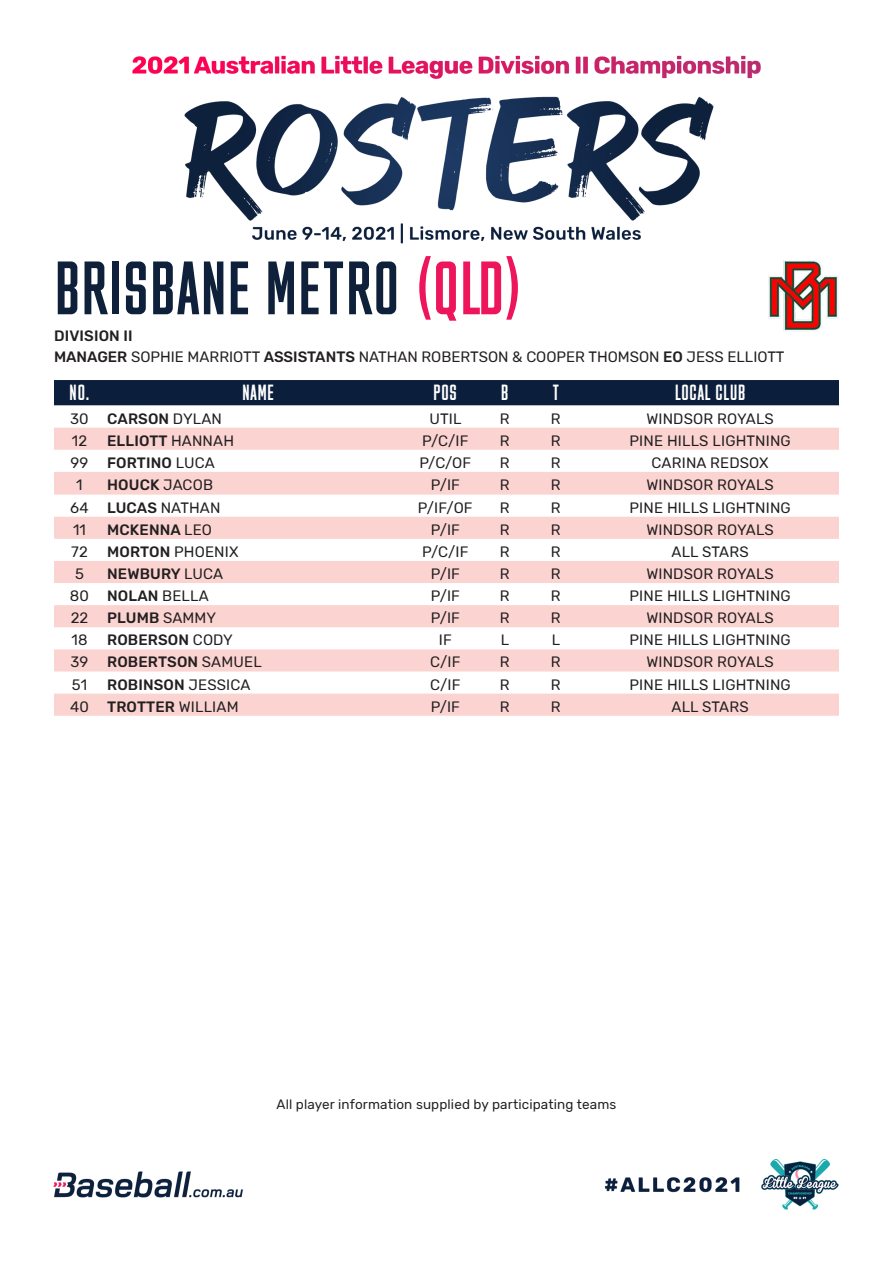
<style>
.page{position:relative;width:893px;height:1263px;background:#fff}
.page>*{position:absolute;margin:0;border:0;box-sizing:border-box;transform-origin:0 0}
.t1{font:72px "M Fred";color:#0f213a}
.t2{font:21px "M Fred";letter-spacing:.01em;color:#fff}
.t3{font:15px "Rubik";letter-spacing:.01em;color:#231f20}
.t4{font:500 15px "Rubik";letter-spacing:.01em;color:#231f20}
.t5{font:13.5px "Rubik";letter-spacing:.01em;color:#231f20}
.s1{color:#ed155b}
.s2{font-weight:500}
.s3{font-weight:400}
</style>
<div class="page">
<img style="left:53px;top:55px;width:786px;height:1155px">
<div style="left:54px;top:380px;width:785px;height:25px;background:#0b1e3b"></div>
<svg style="left:54px;top:405px;width:785px;height:23px"></svg>
<svg style="left:54px;top:428px;width:785px;height:288px;fill:#fbd4d2"></svg>
<img style="left:761px;top:260px;width:78px;height:75px">
<p class="t1" style="left:54px;top:250px;width:470px">BRISBANE METRO <span class="s1">(QLD)</span></p>
<p class="t4" style="left:54px;top:327px;width:80px">DIVISION II</p>
<p class="t3" style="left:54px;top:349px;width:732px"><span class="s2">MANAGER</span> SOPHIE MARRIOTT <span class="s2">ASSISTANTS</span> NATHAN ROBERTSON &amp; COOPER THOMSON <span class="s2">EO</span> JESS ELLIOTT</p>
<p class="t2" style="left:69px;top:381px;width:22px">NO.</p>
<p class="t2" style="left:242px;top:381px;width:33px">NAME</p>
<p class="t2" style="left:433px;top:381px;width:26px">POS</p>
<p class="t2" style="left:501px;top:381px;width:9px">B</p>
<p class="t2" style="left:553px;top:381px;width:8px">T</p>
<p class="t2" style="left:675px;top:381px;width:72px">LOCAL CLUB</p>
<p class="t3" style="left:70px;top:410px;width:20px">30</p>
<p class="t4" style="left:107px;top:410px;width:116px">CARSON <span class="s3">DYLAN</span></p>
<p class="t3" style="left:429px;top:410px;width:34px">UTIL</p>
<p class="t3" style="left:500px;top:410px;width:11px">R</p>
<p class="t3" style="left:551px;top:410px;width:11px">R</p>
<p class="t3" style="left:646px;top:410px;width:129px">WINDSOR ROYALS</p>
<p class="t3" style="left:72px;top:432px;width:17px">12</p>
<p class="t4" style="left:107px;top:432px;width:128px">ELLIOTT <span class="s3">HANNAH</span></p>
<p class="t3" style="left:422px;top:432px;width:48px">P/C/IF</p>
<p class="t3" style="left:500px;top:432px;width:11px">R</p>
<p class="t3" style="left:551px;top:432px;width:11px">R</p>
<p class="t3" style="left:629px;top:432px;width:163px">PINE HILLS LIGHTNING</p>
<p class="t3" style="left:71px;top:454px;width:19px">99</p>
<p class="t4" style="left:107px;top:454px;width:109px">FORTINO <span class="s3">LUCA</span></p>
<p class="t3" style="left:419px;top:454px;width:53px">P/C/OF</p>
<p class="t3" style="left:500px;top:454px;width:11px">R</p>
<p class="t3" style="left:551px;top:454px;width:11px">R</p>
<p class="t3" style="left:652px;top:454px;width:119px">CARINA REDSOX</p>
<p class="t3" style="left:76px;top:477px;width:8px">1</p>
<p class="t4" style="left:107px;top:476px;width:107px">HOUCK <span class="s3">JACOB</span></p>
<p class="t3" style="left:431px;top:477px;width:31px">P/IF</p>
<p class="t3" style="left:500px;top:477px;width:11px">R</p>
<p class="t3" style="left:551px;top:477px;width:11px">R</p>
<p class="t3" style="left:646px;top:477px;width:129px">WINDSOR ROYALS</p>
<p class="t3" style="left:70px;top:499px;width:20px">64</p>
<p class="t3" style="left:107px;top:499px;width:115px"><span class="s2">LUCAS</span> NATHAN</p>
<p class="t3" style="left:418px;top:499px;width:56px">P/IF/OF</p>
<p class="t3" style="left:500px;top:499px;width:11px">R</p>
<p class="t3" style="left:551px;top:499px;width:11px">R</p>
<p class="t3" style="left:629px;top:499px;width:163px">PINE HILLS LIGHTNING</p>
<p class="t3" style="left:73px;top:521px;width:14px">11</p>
<p class="t4" style="left:107px;top:521px;width:106px">MCKENNA <span class="s3">LEO</span></p>
<p class="t3" style="left:431px;top:521px;width:31px">P/IF</p>
<p class="t3" style="left:500px;top:521px;width:11px">R</p>
<p class="t3" style="left:551px;top:521px;width:11px">R</p>
<p class="t3" style="left:646px;top:521px;width:129px">WINDSOR ROYALS</p>
<p class="t3" style="left:71px;top:543px;width:18px">72</p>
<p class="t3" style="left:107px;top:543px;width:133px"><span class="s2">MORTON</span> PHOENIX</p>
<p class="t3" style="left:422px;top:543px;width:48px">P/C/IF</p>
<p class="t3" style="left:500px;top:543px;width:11px">R</p>
<p class="t3" style="left:551px;top:543px;width:11px">R</p>
<p class="t3" style="left:671px;top:543px;width:79px">ALL STARS</p>
<p class="t3" style="left:75px;top:565px;width:10px">5</p>
<p class="t4" style="left:107px;top:565px;width:118px">NEWBURY <span class="s3">LUCA</span></p>
<p class="t3" style="left:431px;top:565px;width:31px">P/IF</p>
<p class="t3" style="left:500px;top:565px;width:11px">R</p>
<p class="t3" style="left:551px;top:565px;width:11px">R</p>
<p class="t3" style="left:646px;top:565px;width:129px">WINDSOR ROYALS</p>
<p class="t3" style="left:70px;top:587px;width:21px">80</p>
<p class="t4" style="left:107px;top:587px;width:103px">NOLAN <span class="s3">BELLA</span></p>
<p class="t3" style="left:431px;top:587px;width:31px">P/IF</p>
<p class="t3" style="left:500px;top:587px;width:11px">R</p>
<p class="t3" style="left:551px;top:587px;width:11px">R</p>
<p class="t3" style="left:629px;top:587px;width:163px">PINE HILLS LIGHTNING</p>
<p class="t3" style="left:71px;top:609px;width:19px">22</p>
<p class="t4" style="left:107px;top:609px;width:111px">PLUMB <span class="s3">SAMMY</span></p>
<p class="t3" style="left:431px;top:609px;width:31px">P/IF</p>
<p class="t3" style="left:500px;top:609px;width:11px">R</p>
<p class="t3" style="left:551px;top:609px;width:11px">R</p>
<p class="t3" style="left:646px;top:609px;width:129px">WINDSOR ROYALS</p>
<p class="t3" style="left:71px;top:632px;width:18px">18</p>
<p class="t4" style="left:107px;top:631px;width:127px">ROBERSON <span class="s3">CODY</span></p>
<p class="t3" style="left:439px;top:632px;width:14px">IF</p>
<p class="t3" style="left:501px;top:632px;width:10px">L</p>
<p class="t3" style="left:552px;top:632px;width:10px">L</p>
<p class="t3" style="left:629px;top:632px;width:163px">PINE HILLS LIGHTNING</p>
<p class="t3" style="left:71px;top:654px;width:19px">39</p>
<p class="t4" style="left:107px;top:654px;width:156px">ROBERTSON <span class="s3">SAMUEL</span></p>
<p class="t3" style="left:430px;top:654px;width:32px">C/IF</p>
<p class="t3" style="left:500px;top:654px;width:11px">R</p>
<p class="t3" style="left:551px;top:654px;width:11px">R</p>
<p class="t3" style="left:646px;top:654px;width:129px">WINDSOR ROYALS</p>
<p class="t3" style="left:72px;top:676px;width:17px">51</p>
<p class="t4" style="left:107px;top:676px;width:145px">ROBINSON <span class="s3">JESSICA</span></p>
<p class="t3" style="left:430px;top:676px;width:32px">C/IF</p>
<p class="t3" style="left:500px;top:676px;width:11px">R</p>
<p class="t3" style="left:551px;top:676px;width:11px">R</p>
<p class="t3" style="left:629px;top:676px;width:163px">PINE HILLS LIGHTNING</p>
<p class="t3" style="left:70px;top:698px;width:20px">40</p>
<p class="t4" style="left:107px;top:698px;width:133px">TROTTER <span class="s3">WILLIAM</span></p>
<p class="t3" style="left:431px;top:698px;width:31px">P/IF</p>
<p class="t3" style="left:500px;top:698px;width:11px">R</p>
<p class="t3" style="left:551px;top:698px;width:11px">R</p>
<p class="t3" style="left:671px;top:698px;width:79px">ALL STARS</p>
<p class="t5" style="left:277px;top:1096px;width:341px">All player information supplied by participating teams</p>
</div>
